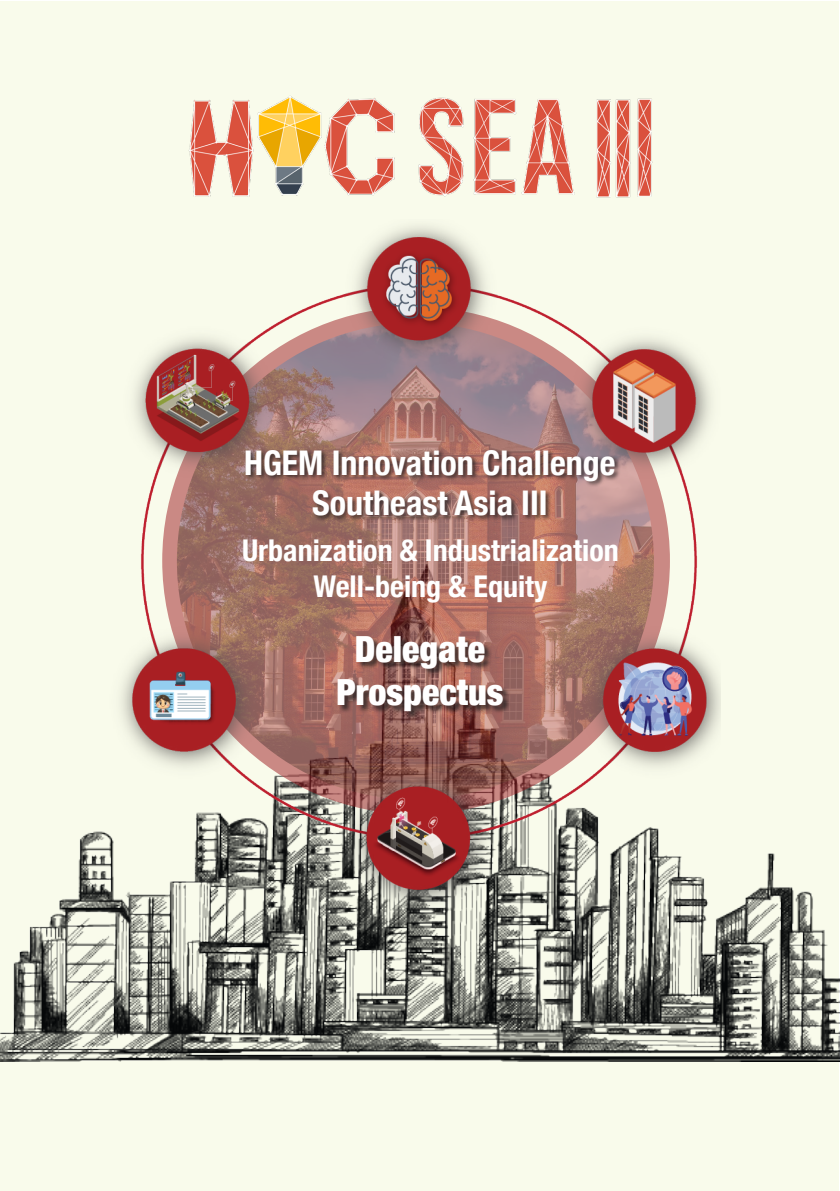
<style>
.page{position:relative;width:840px;height:1191px;background:#fff}
.page>*{position:absolute;margin:0;border:0;box-sizing:border-box;transform-origin:0 0}
.t1{font:900 condensed 36px "Helvetica Neue";color:#fff}
.t2{font:700 condensed 34px "Helvetica Neue";color:#fff}
.t3{font:700 condensed 30px "Helvetica Neue";color:#fff}
</style>
<div class="page">
<div style="left:0;top:2px;width:837px;height:1189px;background:#f9fbeb"></div>
<img style="left:0;top:564px;width:839px;height:497px">
<img style="left:106px;top:234px;width:614px;height:686px">
<img style="left:188px;top:96px;width:465px;height:138px">
<div style="left:337px;top:636px;width:174px;height:83px;background:#231f20;opacity:.75"></div>
<div style="left:245px;top:449px;width:376px;height:73px;background:#231f20;opacity:.75"></div>
<p class="t2" style="left:244px;top:434px;width:373px">HGEM Innovation Challenge</p>
<p class="t2" style="left:312px;top:475px;width:237px">Southeast Asia III</p>
<p class="t3" style="left:242px;top:525px;width:378px">Urbanization &amp; Industrialization</p>
<p class="t3" style="left:313px;top:561px;width:235px">Well-being &amp; Equity</p>
<p class="t1" style="left:355px;top:619px;width:131px">Delegate</p>
<p class="t1" style="left:336px;top:662px;width:168px">Prospectus</p>
</div>
